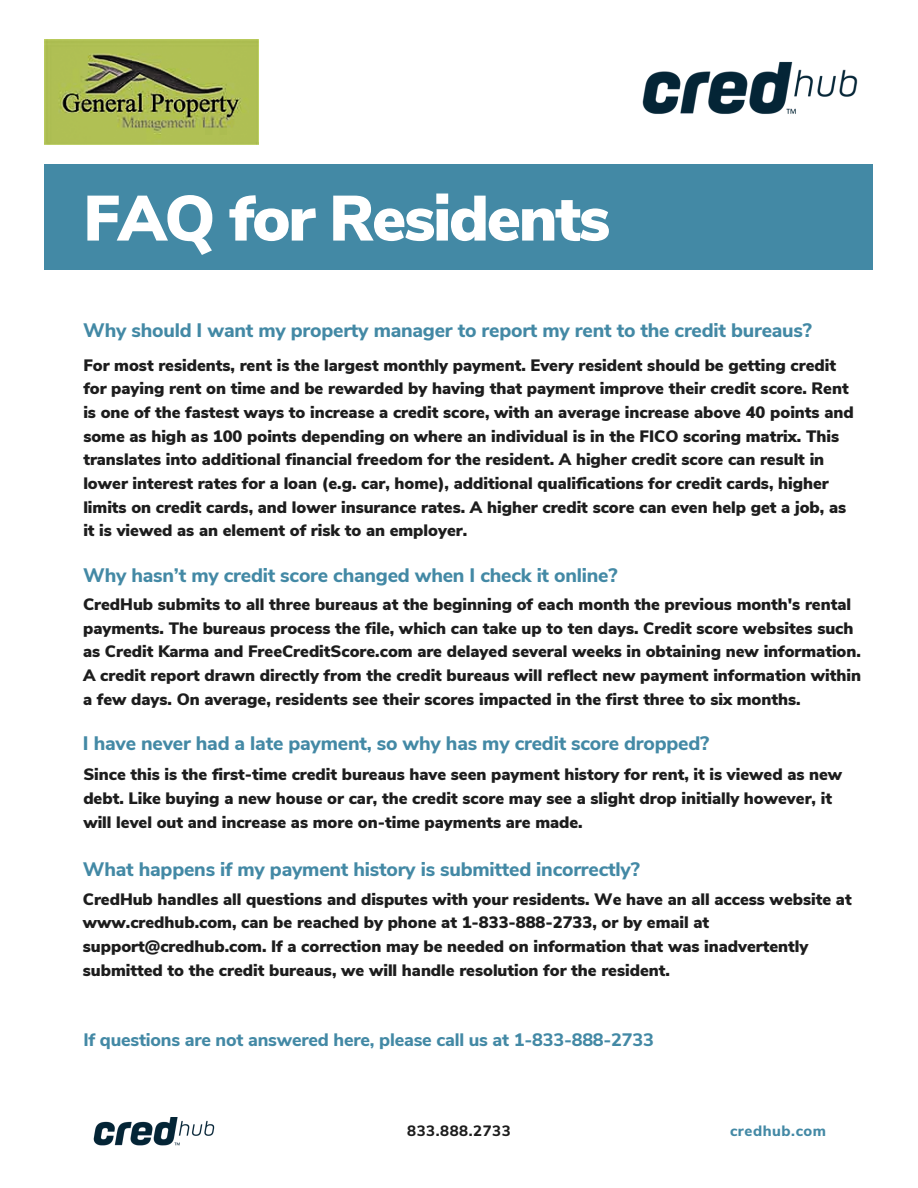
<style>
.page{position:relative;width:918px;height:1188px;background:#fff}
.page>*{position:absolute;margin:0;border:0;box-sizing:border-box;transform-origin:0 0}
.t1{font:900 63.75px "Nunito Sans";letter-spacing:-.035em;color:#fff}
.t2{font:800 19.5px "Nunito Sans";letter-spacing:-.01em;color:#4389a5}
.t3{font:800 18px "Nunito Sans";letter-spacing:-.01em;color:#4389a5}
.t4{font:900 16.5px/23.7px "Nunito Sans";color:#1d1d1d}
.t5{font:800 15px "Nunito Sans";letter-spacing:.035em;color:#1d1d1d}
.t6{font:800 15px "Nunito Sans";letter-spacing:.035em;color:#4389a5}
</style>
<div class="page">
<div style="left:45px;top:165px;width:828px;height:105px;background:#4389a5"></div>
<img style="left:93px;top:1117px;width:122px;height:29px">
<img style="left:642px;top:62px;width:216px;height:52px">
<img style="left:45px;top:39px;width:214px;height:105px">
<p class="t1" style="left:83px;top:176px;width:528px">FAQ for Residents</p>
<p class="t2" style="left:83px;top:317px;width:730px">Why should I want my property manager to report my rent to the credit bureaus?</p>
<h1 class="t4" style="left:83px;top:354px;width:772px">For most residents, rent is the largest monthly payment. Every resident should be getting credit for paying rent on time and be rewarded by having that payment improve their credit score. Rent is one of the fastest ways to increase a credit score, with an average increase above 40 points and some as high as 100 points depending on where an individual is in the FICO scoring matrix. This translates into additional financial freedom for the resident. A higher credit score can result in lower interest rates for a loan (e.g. car, home), additional qualifications for credit cards, higher limits on credit cards, and lower insurance rates. A higher credit score can even help get a job, as it is viewed as an element of risk to an employer.</h1>
<p class="t2" style="left:83px;top:562px;width:536px">Why hasn’t my credit score changed when I check it online?</p>
<h2 class="t4" style="left:83px;top:593px;width:779px">CredHub submits to all three bureaus at the beginning of each month the previous month's rental payments. The bureaus process the file, which can take up to ten days. Credit score websites such as Credit Karma and FreeCreditScore.com are delayed several weeks in obtaining new information.<br>A credit report drawn directly from the credit bureaus will reflect new payment information within a few days. On average, residents see their scores impacted in the first three to six months.</h2>
<p class="t2" style="left:83px;top:730px;width:628px">I have never had a late payment, so why has my credit score dropped?</p>
<p class="t4" style="left:83px;top:763px;width:761px">Since this is the first-time credit bureaus have seen payment history for rent, it is viewed as new debt. Like buying a new house or car, the credit score may see a slight drop initially however, it will level out and increase as more on-time payments are made.</p>
<p class="t2" style="left:83px;top:857px;width:558px">What happens if my payment history is submitted incorrectly?</p>
<p class="t4" style="left:83px;top:888px;width:770px">CredHub handles all questions and disputes with your residents. We have an all access website at www.credhub.com, can be reached by phone at 1-833-888-2733, or by email at support@credhub.com. If a correction may be needed on information that was inadvertently submitted to the credit bureaus, we will handle resolution for the resident.</p>
<p class="t3" style="left:83px;top:1028px;width:572px">If questions are not answered here, please call us at 1-833-888-2733</p>
<p class="t5" style="left:407px;top:1120px;width:105px">833.888.2733</p>
<p class="t6" style="left:730px;top:1120px;width:98px">credhub.com</p>
</div>
